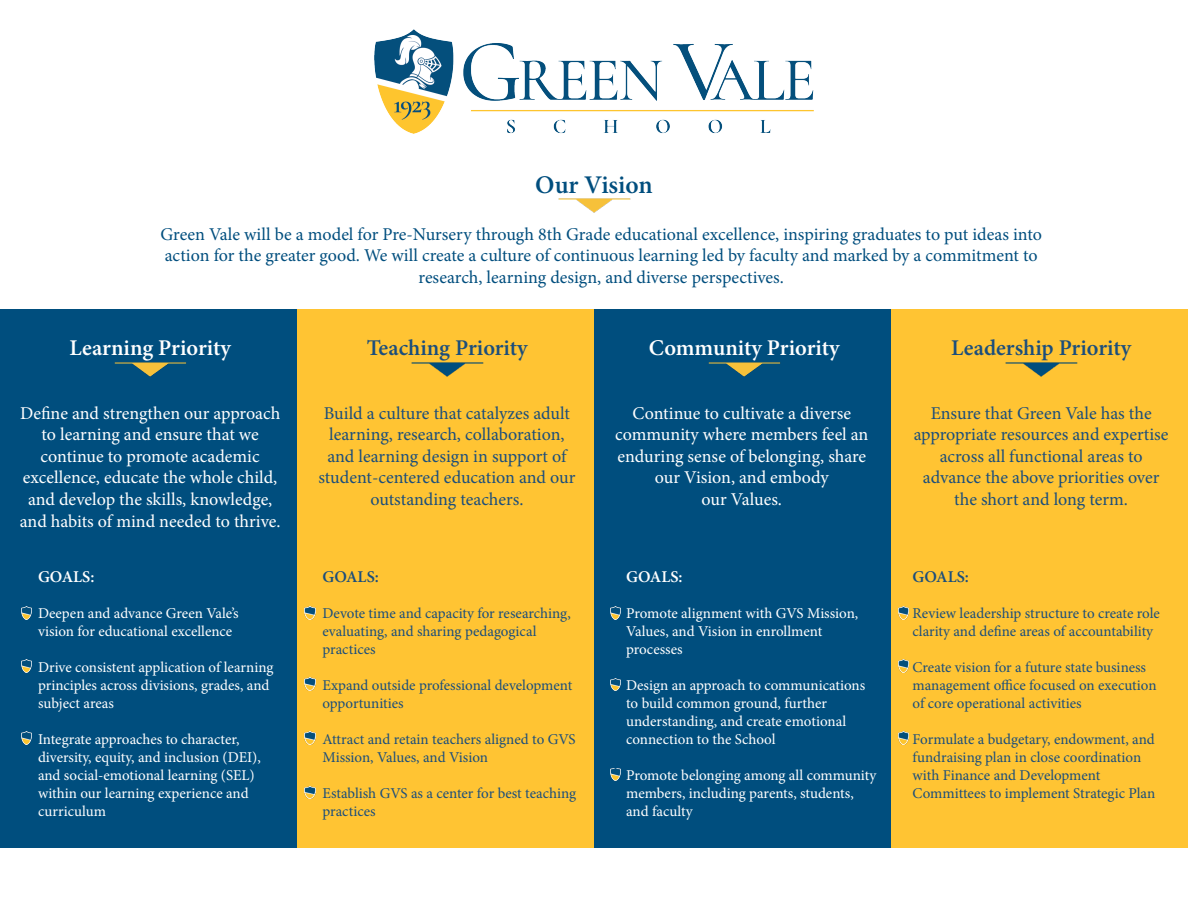
<style>
.page{position:relative;width:1188px;height:918px;background:#fff}
.page>*{position:absolute;margin:0;border:0;box-sizing:border-box;transform-origin:0 0}
.t1{font:600 25.5px "Minion Pro";color:#004e7e}
.t2{font:600 22.5px "Minion Pro";color:#1b4e7c}
.t3{font:600 22.5px "Minion Pro";color:#fff}
.t4{font:18px/21.6px "Minion Pro";letter-spacing:-.005em;color:#fff;text-align:center}
.t5{font:18px/21.6px "Minion Pro";color:#1b4e7c;text-align:center}
.t6{font:18px/21.6px "Minion Pro";color:#004e7e;text-align:center}
.t7{font:600 16.5px "Minion Pro";color:#fff}
.t8{font:600 16.5px "Minion Pro";color:#1b4e7c}
.t9{font:15px/18px "Minion Pro";color:#fff}
.t10{font:15px/18px "Minion Pro";color:#1b4e7c}
</style>
<div class="page">
<div style="left:0;top:310px;width:297px;height:538px;background:#004e7e"></div>
<div style="left:297px;top:310px;width:297px;height:538px;background:#ffc433"></div>
<div style="left:594px;top:310px;width:297px;height:538px;background:#004e7e"></div>
<div style="left:891px;top:310px;width:297px;height:538px;background:#ffc433"></div>
<img style="left:114px;top:362px;width:73px;height:15px">
<img style="left:411px;top:362px;width:73px;height:15px">
<img style="left:708px;top:362px;width:73px;height:15px">
<img style="left:1005px;top:362px;width:73px;height:15px">
<svg style="left:22px;top:606px;width:10px;height:13px"></svg>
<svg style="left:22px;top:660px;width:10px;height:12px"></svg>
<svg style="left:22px;top:732px;width:10px;height:13px"></svg>
<svg style="left:305px;top:606px;width:10px;height:13px"></svg>
<svg style="left:305px;top:678px;width:10px;height:12px"></svg>
<svg style="left:305px;top:732px;width:10px;height:13px"></svg>
<svg style="left:305px;top:786px;width:10px;height:13px"></svg>
<svg style="left:610px;top:606px;width:10px;height:13px"></svg>
<svg style="left:610px;top:678px;width:10px;height:13px"></svg>
<svg style="left:898px;top:606px;width:10px;height:13px"></svg>
<svg style="left:898px;top:660px;width:10px;height:12px"></svg>
<svg style="left:898px;top:732px;width:10px;height:13px"></svg>
<img style="left:558px;top:198px;width:73px;height:15px">
<img style="left:374px;top:29px;width:440px;height:104px">
<svg style="left:610px;top:768px;width:10px;height:13px"></svg>
<p class="t1" style="left:535px;top:167px;width:119px">Our Vision</p>
<p class="t6" style="left:161px;top:223px;width:883px">Green Vale will be a model for Pre-Nursery through 8th Grade educational excellence, inspiring graduates to put ideas into action for the greater good. We will create a culture of continuous learning led by faculty and marked by a commitment to research, learning design, and diverse perspectives.</p>
<p class="t3" style="left:70px;top:333px;width:163px">Learning Priority</p>
<p class="t2" style="left:367px;top:333px;width:162px">Teaching Priority</p>
<p class="t3" style="left:649px;top:333px;width:192px">Community Priority</p>
<p class="t2" style="left:951px;top:333px;width:182px">Leadership Priority</p>
<p class="t4" style="left:20px;top:402px;width:262px">Define and strengthen our approach to learning and ensure that we</p>
<p class="t4" style="left:20px;top:445px;width:262px">continue to promote academic excellence, educate the whole child, and develop the skills, knowledge, and habits of mind needed to thrive.</p>
<p class="t7" style="left:38px;top:565px;width:58px">GOALS:</p>
<p class="t9" style="left:38px;top:604px;width:202px">Deepen and advance Green Vale’s vision for educational excellence</p>
<p class="t9" style="left:38px;top:658px;width:237px">Drive consistent application of learning principles across divisions, grades, and subject areas</p>
<p class="t9" style="left:38px;top:730px;width:224px">Integrate approaches to character, diversity, equity, and inclusion (DEI), and social-emotional learning (SEL) within our learning experience and curriculum</p>
<p class="t5" style="left:318px;top:402px;width:258px">Build a culture that catalyzes adult learning, research, collaboration, and learning design in support of student-centered education and our outstanding teachers.</p>
<p class="t4" style="left:615px;top:402px;width:255px">Continue to cultivate a diverse community where members feel an enduring sense of belonging, share our Vision, and embody</p>
<p class="t4" style="left:702px;top:489px;width:82px">our Values.</p>
<p class="t8" style="left:322px;top:565px;width:58px">GOALS:</p>
<p class="t10" style="left:322px;top:604px;width:250px">Devote time and capacity for researching, evaluating, and sharing pedagogical</p>
<p class="t10" style="left:322px;top:640px;width:55px">practices</p>
<p class="t10" style="left:322px;top:676px;width:251px">Expand outside professional development opportunities</p>
<p class="t10" style="left:322px;top:730px;width:255px">Attract and retain teachers aligned to GVS<br>Mission, Values, and Vision</p>
<p class="t10" style="left:322px;top:784px;width:255px">Establish GVS as a center for best teaching practices</p>
<p class="t7" style="left:626px;top:565px;width:58px">GOALS:</p>
<p class="t9" style="left:626px;top:604px;width:234px">Promote alignment with GVS Mission,<br>Values, and Vision in enrollment</p>
<p class="t9" style="left:626px;top:640px;width:58px">processes</p>
<p class="t9" style="left:626px;top:676px;width:241px">Design an approach to communications to build common ground, further</p>
<p class="t9" style="left:626px;top:712px;width:221px">understanding, and create emotional</p>
<p class="t9" style="left:626px;top:730px;width:151px">connection to the School</p>
<p class="t9" style="left:626px;top:766px;width:252px">Promote belonging among all community members, including parents, students, and faculty</p>
<p class="t5" style="left:914px;top:402px;width:256px">Ensure that Green Vale has the appropriate resources and expertise across all functional areas to</p>
<p class="t5" style="left:923px;top:467px;width:238px">advance the above priorities over the short and long term.</p>
<p class="t8" style="left:913px;top:565px;width:58px">GOALS:</p>
<p class="t10" style="left:913px;top:604px;width:249px">Review leadership structure to create role clarity and define areas of accountability</p>
<p class="t10" style="left:913px;top:658px;width:246px">Create vision for a future state business management office focused on execution of core operational activities</p>
<p class="t10" style="left:913px;top:730px;width:244px">Formulate a budgetary, endowment, and fundraising plan in close coordination with Finance and Development Committees to implement Strategic Plan</p>
</div>
